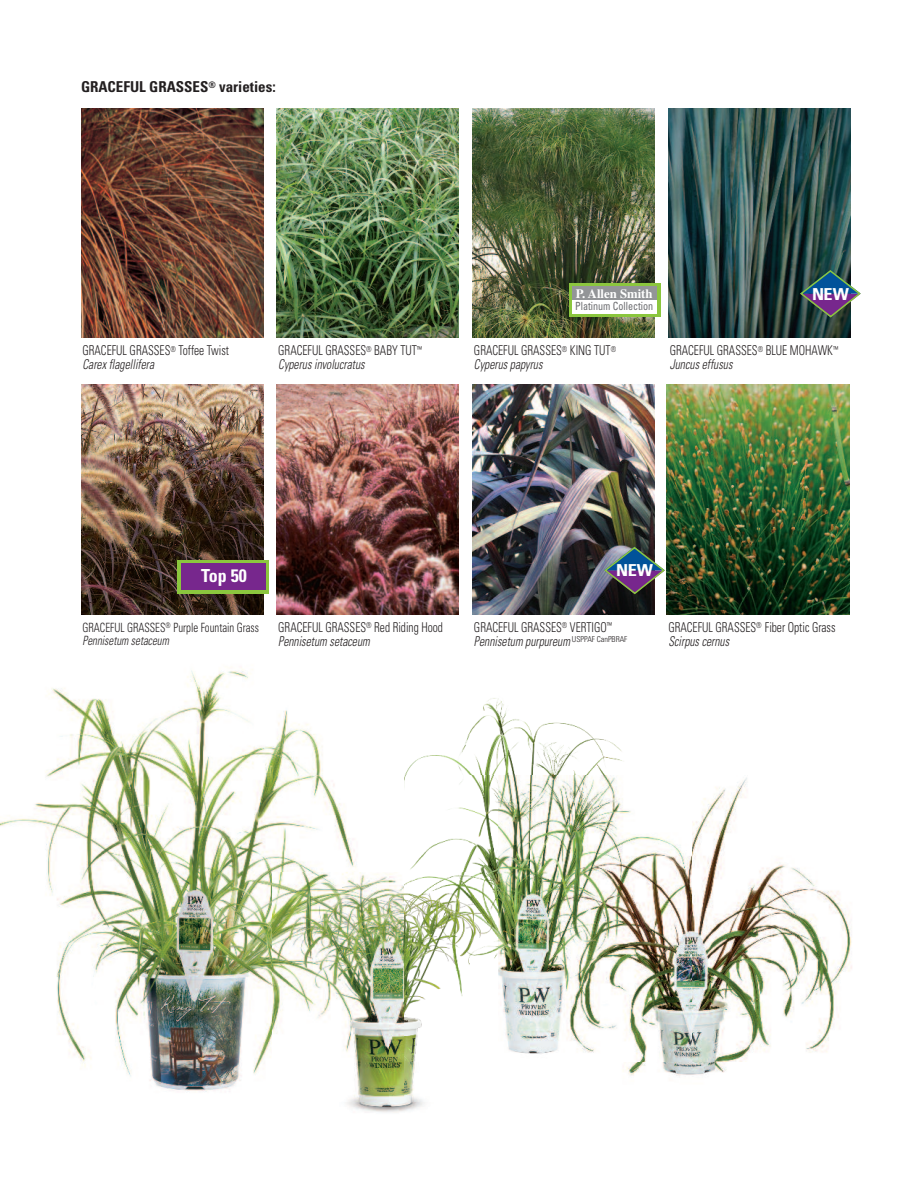
<style>
.page{position:relative;width:918px;height:1188px;background:#fff}
.page>*{position:absolute;margin:0;border:0;box-sizing:border-box;transform-origin:0 0}
.t1{font:700 condensed 18px "Univers";color:#fff}
.t2{font:700 condensed 16.5px "Univers";letter-spacing:-.015em;color:#fff;scale:1.1 1}
.t3{font:700 condensed 15px "Univers";color:#231f20}
.t4{font:300 condensed 13.5px/13.5px "Univers";color:#231f20;scale:.85 1}
.t5{font:300 condensed 12.75px/13.5px "Univers";color:#231f20;scale:.85 1}
.t6{font:700 12.75px "Times";color:#fff}
.t7{font:condensed 11.25px "Univers";color:#6c6d70;scale:.9 1}
.s1{font-style:italic}
</style>
<div class="page">
<img style="left:623px;top:1061px;width:119px;height:15px">
<img style="left:498px;top:776px;width:354px;height:285px">
<img style="left:404px;top:698px;width:218px;height:78px">
<img style="left:404px;top:776px;width:94px;height:96px">
<img style="left:0;top:669px;width:356px;height:423px">
<img style="left:273px;top:872px;width:225px;height:241px">
<img style="left:277px;top:108px;width:182px;height:230px">
<img style="left:472px;top:385px;width:183px;height:229px">
<img style="left:472px;top:108px;width:183px;height:230px">
<img style="left:81px;top:385px;width:182px;height:229px">
<img style="left:668px;top:108px;width:182px;height:230px">
<img style="left:277px;top:385px;width:182px;height:229px">
<img style="left:81px;top:108px;width:182px;height:230px">
<img style="left:667px;top:385px;width:182px;height:229px">
<svg style="left:800px;top:270px;width:61px;height:48px;background:#55637c"></svg>
<svg style="left:604px;top:547px;width:61px;height:47px;background:#616684"></svg>
<div style="left:178px;top:560px;width:91px;height:34px;background:#8bc63e"></div>
<div style="left:181px;top:563px;width:85px;height:27px;background:#77278d"></div>
<svg style="left:569px;top:284px;width:91px;height:33px"></svg>
<div style="left:572px;top:287px;width:85px;height:13px;background:#939598"></div>
<div style="left:572px;top:300px;width:85px;height:14px;background:#fff"></div>
<p class="t3" style="left:81px;top:81px;width:196px">GRACEFUL GRASSES<sup>®</sup> varieties:</p>
<p class="t4" style="left:82px;top:345px;width:174px">GRACEFUL GRASSES<sup>®</sup> Toffee Twist<br><span class="s1">Carex flagellifera</span></p>
<p class="t4" style="left:278px;top:345px;width:170px">GRACEFUL GRASSES<sup>®</sup> BABY TUT<sup>™<br></sup><span class="s1">Cyperus involucratus</span></p>
<p class="t6" style="left:576px;top:289px;width:78px">P. Allen Smith</p>
<p class="t7" style="left:575px;top:302px;width:88px">Platinum Collection</p>
<p class="t4" style="left:474px;top:345px;width:169px">GRACEFUL GRASSES<sup>®</sup> KING TUT<sup>®<br></sup><span class="s1">Cyperus papyrus</span></p>
<p class="t2" style="left:812px;top:288px;width:35px">NEW</p>
<p class="t4" style="left:670px;top:345px;width:199px">GRACEFUL GRASSES<sup>®</sup> BLUE MOHAWK<sup>™<br></sup><span class="s1">Juncus effusus</span></p>
<h1 class="t1" style="left:201px;top:569px;width:47px">Top 50</h1>
<p class="t2" style="left:616px;top:564px;width:35px">NEW</p>
<p class="t5" style="left:82px;top:622px;width:209px">GRACEFUL GRASSES<sup>®</sup> Purple Fountain Grass<br><span class="s1">Pennisetum setaceum</span></p>
<p class="t4" style="left:278px;top:622px;width:195px">GRACEFUL GRASSES<sup>®</sup> Red Riding Hood<br><span class="s1">Pennisetum setaceum</span></p>
<p class="t4" style="left:474px;top:622px;width:182px">GRACEFUL GRASSES<sup>®</sup> VERTIGO<sup>™<br></sup><span class="s1">Pennisetum purpureum</span> <sup>USPPAF</sup> <sup>CanPBRAF</sup></p>
<p class="t4" style="left:668px;top:622px;width:198px">GRACEFUL GRASSES<sup>®</sup> Fiber Optic Grass<br><span class="s1">Scirpus cernus</span></p>
</div>
